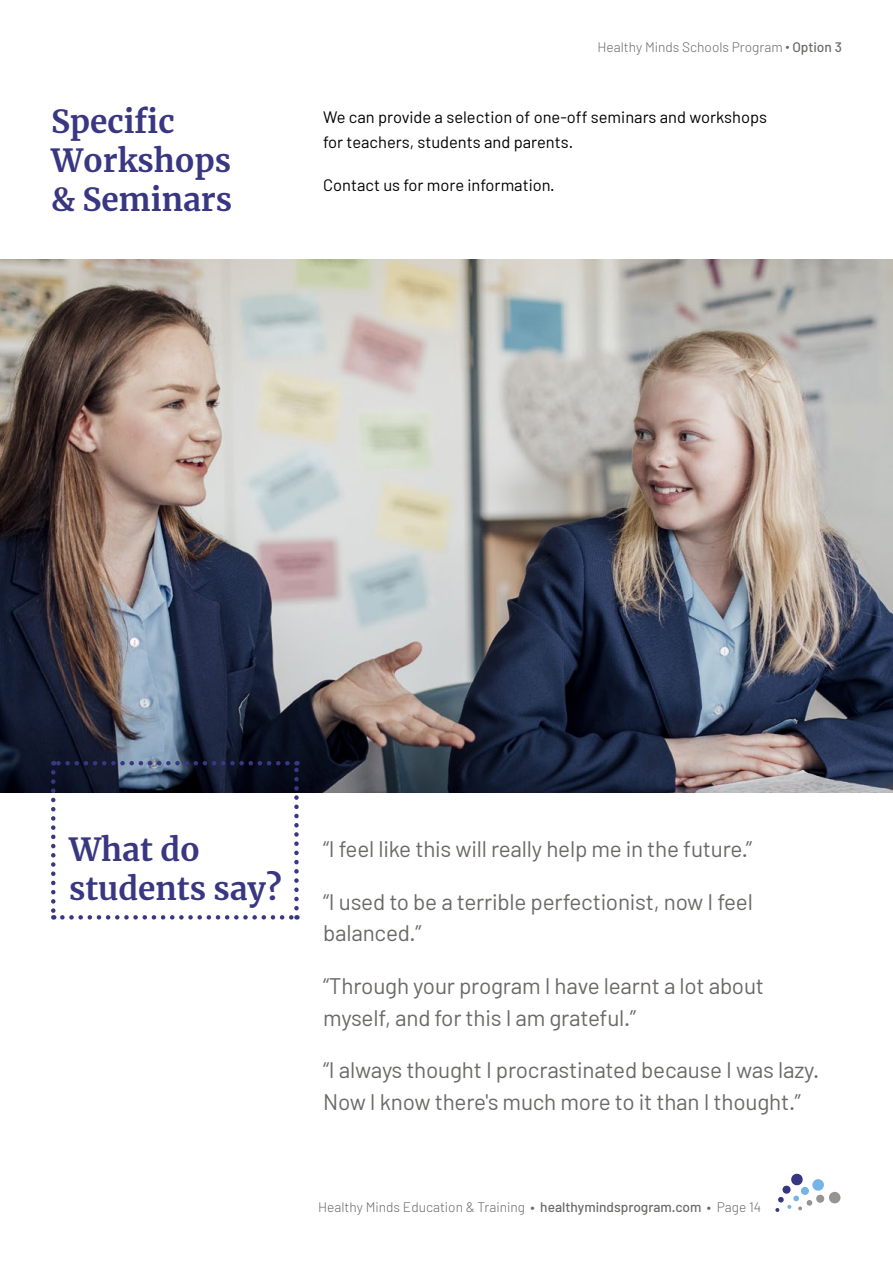
<style>
.page{position:relative;width:893px;height:1263px;background:#fff}
.page>*{position:absolute;margin:0;border:0;box-sizing:border-box;transform-origin:0 0}
.t1{font:700 31.5px/39px "Merriweather";color:#393782}
.t2{font:22.5px/31.5px "Barlow";letter-spacing:-.01em;color:#6a6967}
.t3{font:16.5px/25.5px "Barlow";color:#000}
.t4{font:300 13.65px "Barlow";color:#6a6967}
.s1{font-weight:500}
</style>
<div class="page">
<div style="left:829px;top:1192px;width:11px;height:11px;background:#969492;border-radius:50%"></div>
<svg style="left:775px;top:1173px;width:50px;height:39px"></svg>
<img style="left:0;top:259px;width:893px;height:533px">
<svg style="left:51px;top:772px;width:5px;height:147px"></svg>
<svg style="left:62px;top:915px;width:235px;height:4px"></svg>
<svg style="left:294px;top:761px;width:5px;height:147px"></svg>
<svg style="left:53px;top:761px;width:234px;height:4px"></svg>
<h1 class="t1" style="left:51px;top:101px;width:183px">Specific<br>Workshops &amp; Seminars</h1>
<p class="t4" style="left:597px;top:39px;width:246px">Healthy Minds Schools Program • <span class="s1">Option 3</span></p>
<p class="t3" style="left:323px;top:104px;width:445px">We can provide a selection of one-off seminars and workshops for teachers, students and parents.</p>
<p class="t3" style="left:323px;top:172px;width:233px">Contact us for more information.</p>
<h1 class="t1" style="left:69px;top:829px;width:214px">What do students say?</h1>
<p class="t2" style="left:323px;top:833px;width:430px">“I feel like this will really help me in the future.”</p>
<p class="t2" style="left:323px;top:885px;width:431px">“I used to be a terrible perfectionist, now I feel balanced.”</p>
<p class="t2" style="left:323px;top:970px;width:442px">“Through your program I have learnt a lot about myself, and for this I am grateful.”</p>
<p class="t2" style="left:323px;top:1054px;width:498px">“I always thought I procrastinated because I was lazy.<br>Now I know there's much more to it than I thought.”</p>
<p class="t4" style="left:318px;top:1198px;width:444px">Healthy Minds Education &amp; Training <span class="s1">• healthymindsprogram.com •</span> Page 14</p>
</div>
